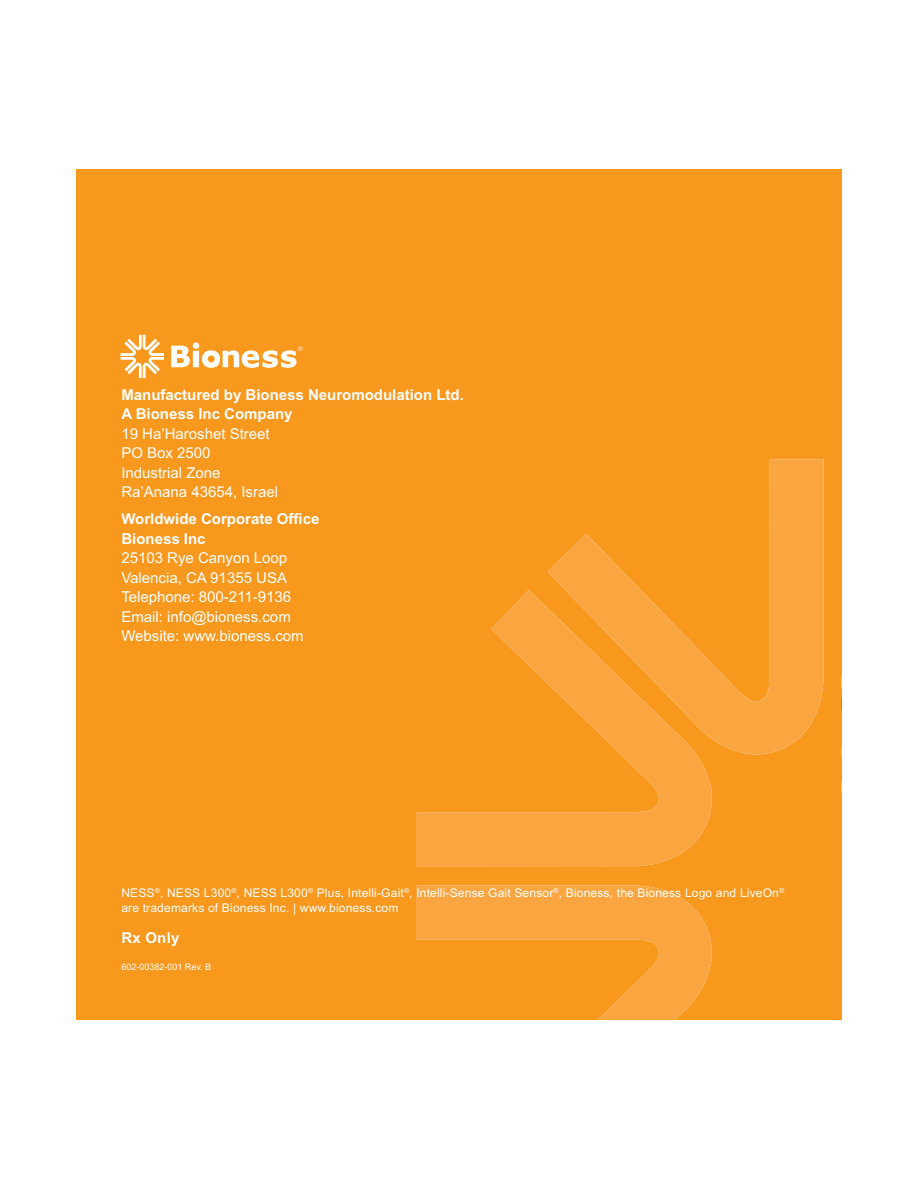
<style>
.page{position:relative;width:918px;height:1188px;background:#fff}
.page>*{position:absolute;margin:0;border:0;box-sizing:border-box;transform-origin:0 0}
.t1{font:15px/19.5px "Arial MT Std";color:#fff}
.t2{font:700 15px/19.5px "Arial MT Std";color:#fff}
.t3{font:12px/15px "Arial MT Std";letter-spacing:.015em;color:#fff}
.t4{font:9px "Arial MT Std";color:#fff}
</style>
<div class="page">
<div style="left:76px;top:169px;width:766px;height:850px;background:#f8981d"></div>
<svg style="left:547px;top:459px;width:277px;height:295px"></svg>
<svg style="left:417px;top:885px;width:295px;height:134px"></svg>
<svg style="left:417px;top:590px;width:296px;height:276px"></svg>
<svg style="left:841px;top:676px;width:1px;height:12px"></svg>
<svg style="left:841px;top:781px;width:1px;height:12px"></svg>
<svg style="left:171px;top:346px;width:19px;height:21px"></svg>
<div style="left:193px;top:342px;width:6px;height:7px;background:#fff;border-radius:50%"></div>
<div style="left:193px;top:351px;width:6px;height:16px;background:#fff"></div>
<svg style="left:202px;top:347px;width:101px;height:21px"></svg>
<svg style="left:121px;top:335px;width:43px;height:43px"></svg>
<p class="t2" style="left:121px;top:386px;width:344px">Manufactured by Bioness Neuromodulation Ltd.<br>A Bioness Inc Company</p>
<p class="t1" style="left:121px;top:425px;width:158px">19 Ha’Haroshet Street<br>PO Box 2500<br>Industrial Zone<br>Ra’Anana 43654, Israel</p>
<p class="t2" style="left:121px;top:510px;width:200px">Worldwide Corporate Office<br>Bioness Inc</p>
<p class="t1" style="left:121px;top:549px;width:184px">25103 Rye Canyon Loop<br>Valencia, CA 91355 USA<br>Telephone: 800-211-9136<br>Email: info@bioness.com<br>Website: www.bioness.com</p>
<p class="t3" style="left:121px;top:886px;width:664px">NESS<sup>®</sup>, NESS L300<sup>®</sup>, NESS L300<sup>®</sup> Plus, Intelli-Gait<sup>®</sup>, Intelli-Sense Gait Sensor<sup>®</sup>, Bioness, the Bioness Logo and LiveOn<sup>® </sup>are trademarks of Bioness Inc. | www.bioness.com</p>
<p class="t2" style="left:121px;top:929px;width:60px">Rx Only</p>
<p class="t4" style="left:121px;top:964px;width:91px">602-00382-001 Rev. B</p>
</div>
